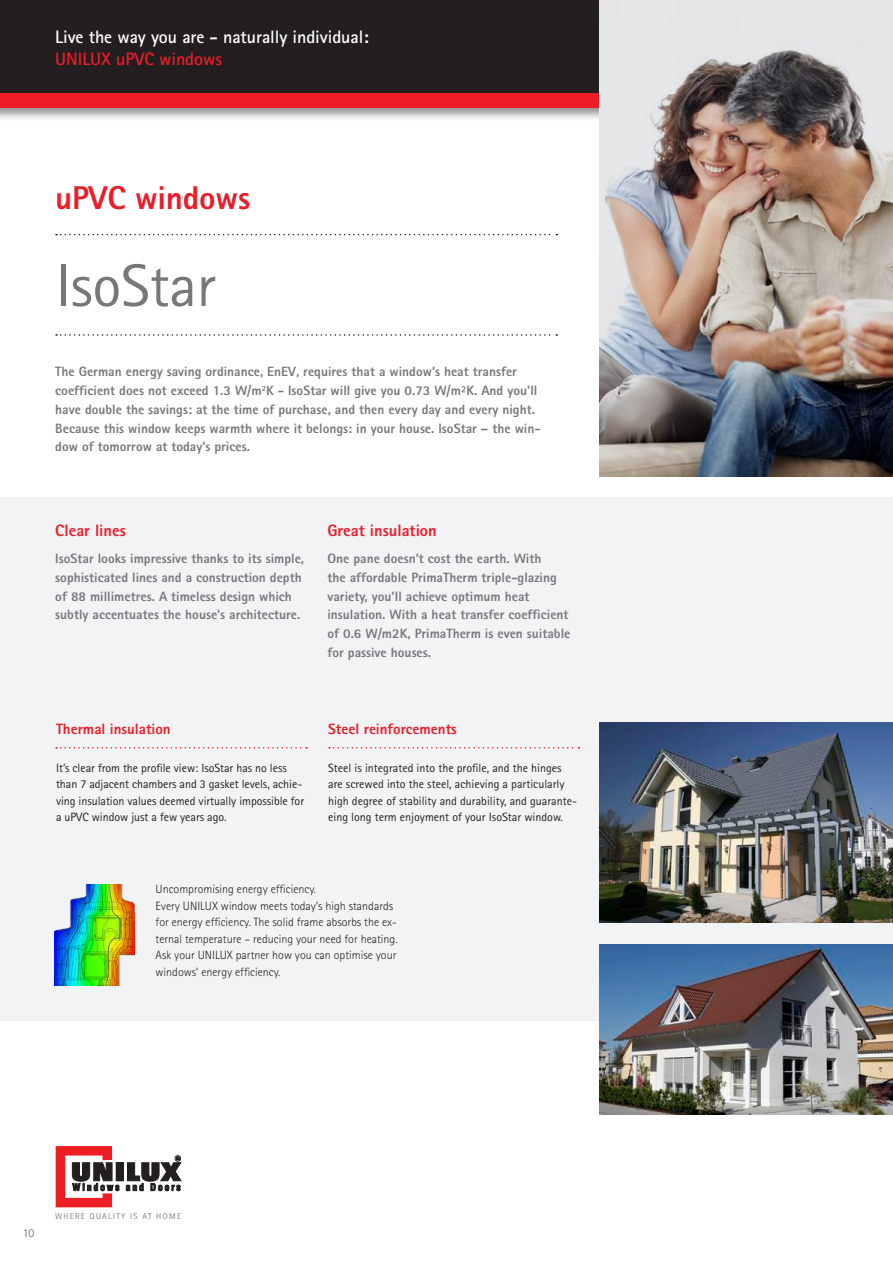
<style>
.page{position:relative;width:893px;height:1263px;background:#fff}
.page>*{position:absolute;margin:0;border:0;box-sizing:border-box;transform-origin:0 0}
.t1{font:60px "AT Rotis Sans Serif";letter-spacing:-.005em;color:#76787b}
.t2{font:800 33px "AT Rotis Sans Serif";letter-spacing:-.005em;color:#ec1c29}
.t3{font:700 18px "AT Rotis Sans Serif";letter-spacing:-.005em;color:#fff}
.t4{font:700 18px "AT Rotis Sans Serif";letter-spacing:-.005em;color:#ec1c29}
.t5{font:800 16.5px "AT Rotis Sans Serif";color:#ec1c29}
.t6{font:800 15px "AT Rotis Sans Serif";color:#ec1c29}
.t7{font:800 13.5px/18.8px "AT Rotis Sans Serif";color:#76787b}
.t8{font:12px/16.5px "AT Rotis Sans Serif";color:#231f20}
.t9{font:300 12px/16.5px "AT Rotis Sans Serif";color:#231f20}
.t10{font:300 12px "AT Rotis Sans Serif";color:#57585a}
.t11{font:8.4px "AT Rotis Sans Serif";letter-spacing:.15em;color:#808285}
</style>
<div class="page">
<div style="left:0;top:497px;width:893px;height:523px;background:#f2f3f4"></div>
<img style="left:600px;top:944px;width:293px;height:170px">
<img style="left:55px;top:884px;width:80px;height:101px">
<svg style="left:56px;top:334px;width:501px;height:2px"></svg>
<svg style="left:56px;top:234px;width:501px;height:1px"></svg>
<svg style="left:56px;top:747px;width:251px;height:1px"></svg>
<svg style="left:329px;top:747px;width:250px;height:1px"></svg>
<div style="left:0;top:0;width:893px;height:94px;background:#231f20"></div>
<div style="left:0;top:90px;width:710px;height:31px;background:#231f20;opacity:.5"></div>
<div style="left:0;top:94px;width:697px;height:14px;background:#ec1c29"></div>
<div style="left:116px;top:1163px;width:7px;height:18px;background:#231f20"></div>
<svg style="left:56px;top:1146px;width:63px;height:61px"></svg>
<svg style="left:126px;top:1155px;width:55px;height:36px"></svg>
<img style="left:600px;top:0;width:293px;height:476px">
<img style="left:600px;top:722px;width:293px;height:201px">
<h3 class="t3" style="left:55px;top:26px;width:315px">Live the way you are - naturally individual:</h3>
<h3 class="t4" style="left:55px;top:47px;width:168px">UNILUX uPVC windows</h3>
<h2 class="t2" style="left:55px;top:176px;width:196px">uPVC windows</h2>
<h1 class="t1" style="left:55px;top:250px;width:162px">IsoStar</h1>
<p class="t7" style="left:55px;top:362px;width:487px">The German energy saving ordinance, EnEV, requires that a window’s heat transfer coefficient does not exceed 1.3 W/m<sup>2</sup>K - IsoStar will give you 0.73 W/m²K. And you’ll have double the savings: at the time of purchase, and then every day and every night.<br>Because this window keeps warmth where it belongs: in your house. IsoStar – the win&shy;dow of tomorrow at today’s prices.</p>
<p class="t5" style="left:55px;top:520px;width:72px">Clear lines</p>
<p class="t7" style="left:55px;top:549px;width:250px">IsoStar looks impressive thanks to its simple, sophisticated lines and a construction depth of 88 millimetres. A timeless design which subtly accentuates the house’s architecture.</p>
<p class="t5" style="left:327px;top:520px;width:111px">Great insulation</p>
<p class="t7" style="left:327px;top:549px;width:244px">One pane doesn’t cost the earth. With<br>the affordable PrimaTherm triple-glazing variety, you’ll achieve optimum heat insulation. With a heat transfer coefficient of 0.6 W/m2K, PrimaTherm is even suitable for passive houses.</p>
<p class="t6" style="left:56px;top:719px;width:116px">Thermal insulation</p>
<p class="t8" style="left:56px;top:759px;width:250px">It’s clear from the profile view: IsoStar has no less than 7 adjacent chambers and 3 gasket levels, achie&shy;ving insulation values deemed virtually impossible for a uPVC window just a few years ago.</p>
<p class="t6" style="left:328px;top:719px;width:130px">Steel reinforcements</p>
<p class="t8" style="left:328px;top:759px;width:250px">Steel is integrated into the profile, and the hinges are screwed into the steel, achieving a particularly high degree of stability and durability, and guarante&shy;eing long term enjoyment of your IsoStar window.</p>
<p class="t9" style="left:156px;top:881px;width:243px">Uncompromising energy efficiency.<br>Every UNILUX window meets today’s high standards for energy efficiency. The solid frame absorbs the ex&shy;ternal temperature – reducing your need for heating.<br>Ask your UNILUX partner how you can optimise your windows’ energy efficiency.</p>
<p class="t10" style="left:23px;top:1226px;width:13px">10</p>
<p class="t11" style="left:55px;top:1211px;width:127px">WHERE QUALITY IS AT HOME</p>
</div>
